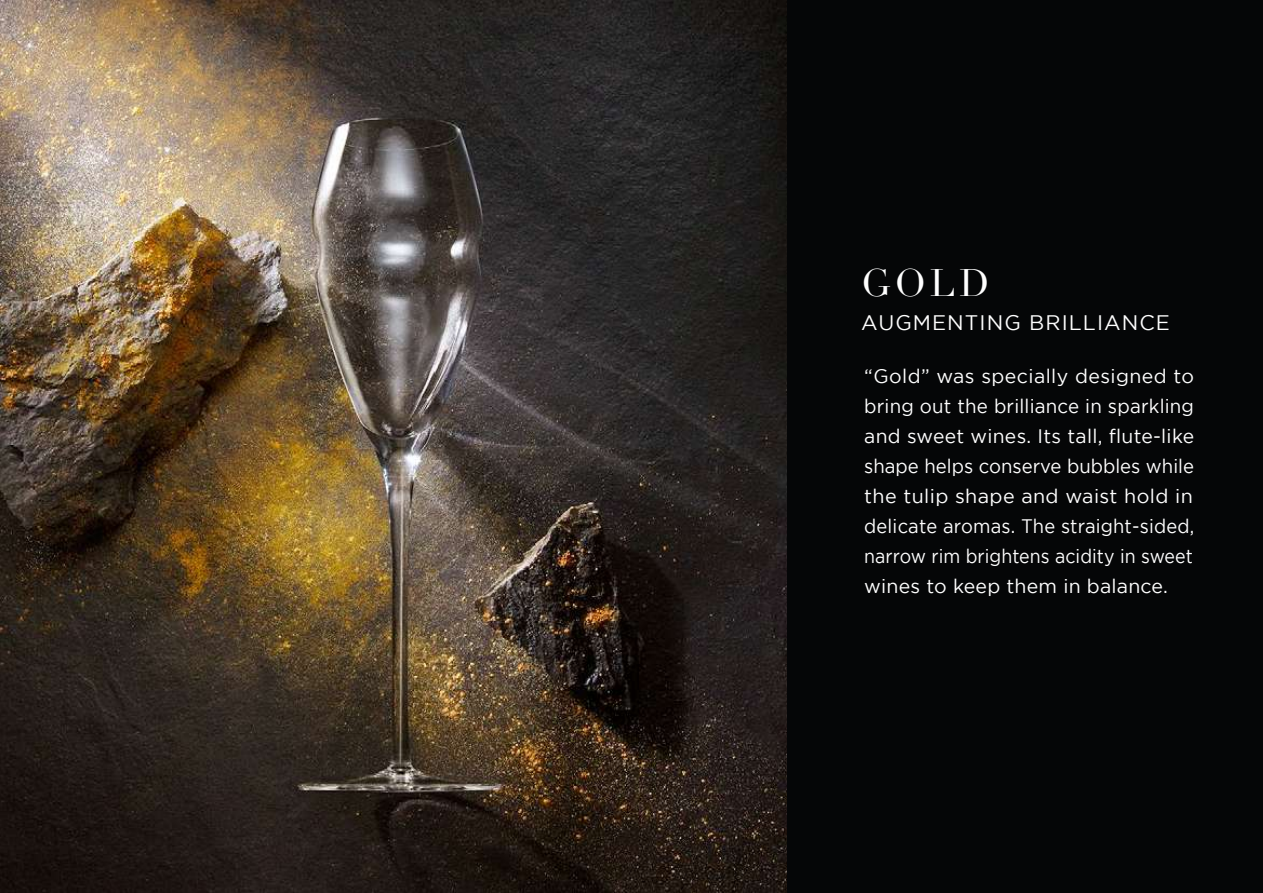
<style>
.page{position:relative;width:1263px;height:893px;background:#fff}
.page>*{position:absolute;margin:0;border:0;box-sizing:border-box;transform-origin:0 0}
.t1{font:37.5px "Didot";color:#fff}
.t2{font:21px "Gotham";letter-spacing:.05em;color:#fff}
.t3{font:19.5px/30px "Gotham";letter-spacing:.005em;color:#fff;text-align:justify}
</style>
<div class="page">
<div style="left:787px;top:0;width:476px;height:893px;background:#050607"></div>
<img style="left:0;top:0;width:787px;height:893px">
<h1 class="t1" style="left:861px;top:261px;width:130px">GOLD</h1>
<p class="t2" style="left:861px;top:311px;width:310px">AUGMENTING BRILLIANCE</p>
<p class="t3" style="left:864px;top:362px;width:332px">“Gold” was specially designed to bring out the brilliance in sparkling and sweet wines. Its tall, flute-like shape helps conserve bubbles while the tulip shape and waist hold in delicate aromas. The straight-sided, narrow rim brightens acidity in sweet wines to keep them in balance.</p>
</div>
